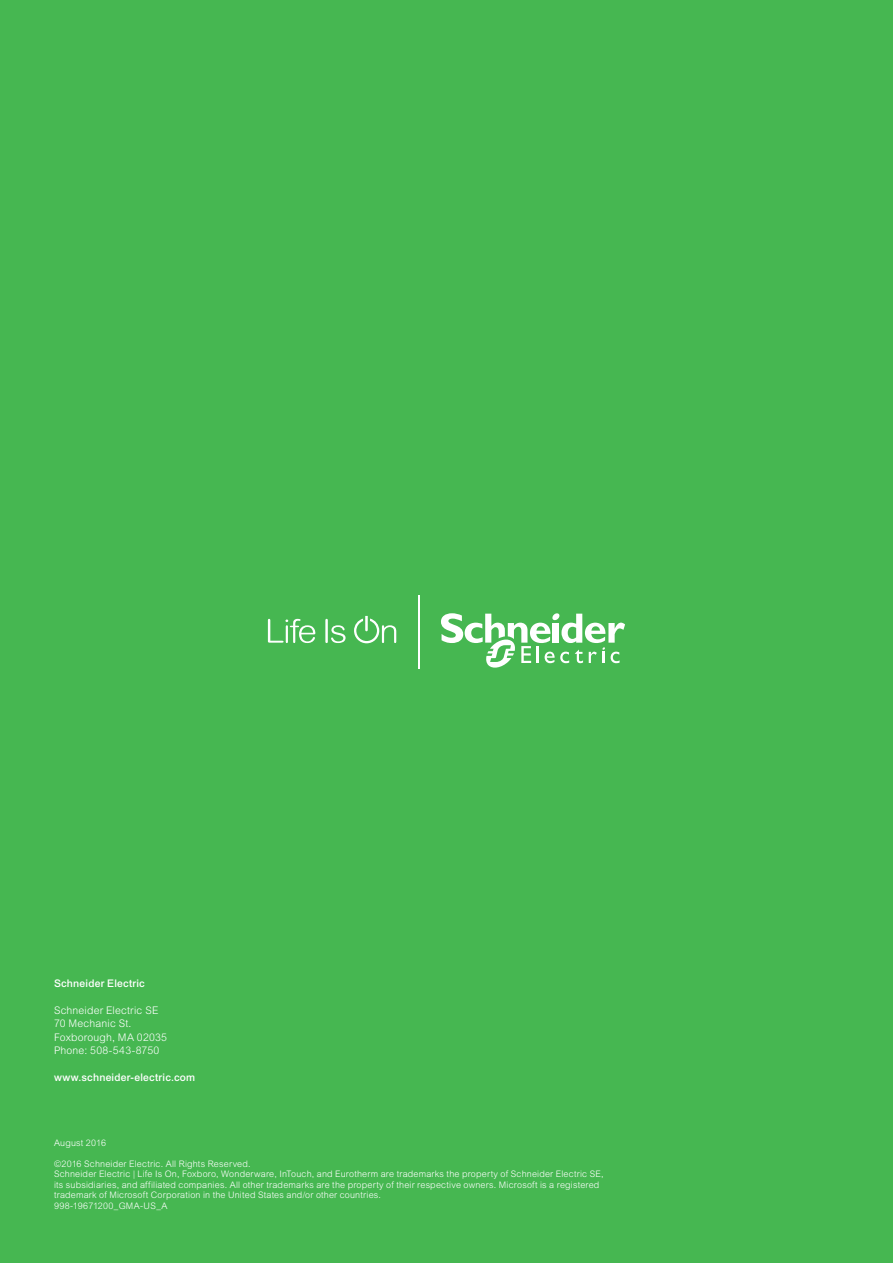
<style>
.page{position:relative;width:893px;height:1263px;background:#46b751}
.page>*{position:absolute;margin:0;border:0;box-sizing:border-box;transform-origin:0 0}
.t1{font:300 10.5px/13.5px "Arial MT Std";letter-spacing:.015em;color:#fff}
.t2{font:500 10.5px "Arial MT Std";letter-spacing:.02em;color:#fff}
.t3{font:300 9px/10.5px "Arial MT Std";letter-spacing:.02em;color:#fff}
</style>
<div class="page">
<svg style="left:268px;top:619px;width:47px;height:24px"></svg>
<svg style="left:325px;top:619px;width:21px;height:24px"></svg>
<svg style="left:354px;top:616px;width:42px;height:27px"></svg>
<svg style="left:441px;top:613px;width:184px;height:55px"></svg>
<hr style="left:418px;top:594px;width:1px;height:74px;background:#fff">
<p class="t2" style="left:54px;top:977px;width:92px">Schneider Electric</p>
<p class="t1" style="left:54px;top:1003px;width:115px">Schneider Electric SE<br>70 Mechanic St.<br>Foxborough, MA 02035<br>Phone: 508-543-8750</p>
<p class="t2" style="left:54px;top:1071px;width:143px">www.schneider-electric.com</p>
<p class="t3" style="left:54px;top:1137px;width:54px">August 2016</p>
<p class="t3" style="left:54px;top:1158px;width:551px">©2016 Schneider Electric. All Rights Reserved.<br>Schneider Electric | Life Is On, Foxboro, Wonderware, InTouch, and Eurotherm are trademarks the property of Schneider Electric SE, its subsidiaries, and affiliated companies. All other trademarks are the property of their respective owners. Microsoft is a registered trademark of Microsoft Corporation in the United States and/or other countries.<br>998-19671200_GMA-US_A</p>
</div>
